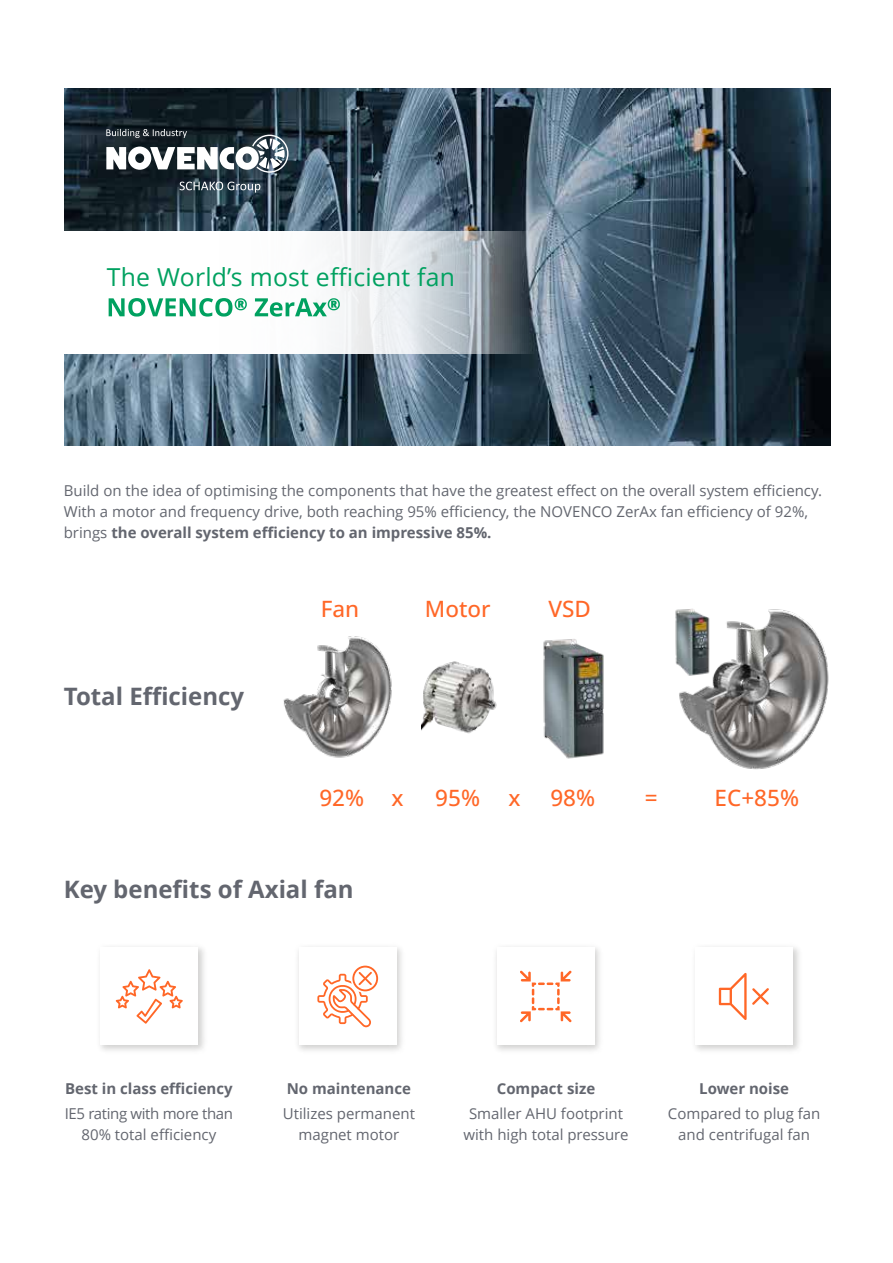
<style>
.page{position:relative;width:893px;height:1263px;background:#fff}
.page>*{position:absolute;margin:0;border:0;box-sizing:border-box;transform-origin:0 0}
.t1{font:24.75px "Open Sans";letter-spacing:.01em;color:#00a160}
.t2{font:700 24px "Open Sans";color:#63666f}
.t3{font:500 22.5px "Open Sans";color:#ff6727}
.t4{font:15px/21px "Open Sans";color:#63666f;text-align:center}
.t5{font:700 15px "Open Sans";color:#63666f}
.t6{font:15px/21px "Open Sans";letter-spacing:-.025em;color:#63666f;text-align:center}
.s1{font-weight:700}
</style>
<div class="page">
<img style="left:421px;top:661px;width:76px;height:73px">
<img style="left:283px;top:636px;width:109px;height:122px">
<img style="left:543px;top:639px;width:61px;height:120px">
<img style="left:679px;top:609px;width:150px;height:161px">
<img style="left:675px;top:608px;width:37px;height:70px">
<img style="left:65px;top:89px;width:765px;height:357px">
<svg style="left:180px;top:182px;width:80px;height:11px"></svg>
<svg style="left:106px;top:129px;width:183px;height:44px"></svg>
<svg style="left:65px;top:231px;width:520px;height:122px"></svg>
<svg style="left:109px;top:298px;width:138px;height:19px"></svg>
<svg style="left:255px;top:298px;width:85px;height:19px"></svg>
<svg style="left:116px;top:969px;width:67px;height:55px"></svg>
<svg style="left:317px;top:966px;width:61px;height:61px"></svg>
<svg style="left:520px;top:970px;width:51px;height:52px"></svg>
<svg style="left:719px;top:973px;width:50px;height:47px"></svg>
<h1 class="t1" style="left:107px;top:260px;width:350px">The World’s most efficient fan</h1>
<p class="t4" style="left:64px;top:480px;width:760px;text-align:left">Build on the idea of optimising the components that have the greatest effect on the overall system efficiency.<br>With a motor and frequency drive, both reaching 95% efficiency, the NOVENCO ZerAx fan efficiency of 92%, brings <span class="s1">the overall system efficiency to an impressive 85%.</span></p>
<h2 class="t2" style="left:64px;top:679px;width:182px">Total Efficiency</h2>
<h3 class="t3" style="left:321px;top:593px;width:40px">Fan</h3>
<h3 class="t3" style="left:425px;top:593px;width:67px">Motor</h3>
<h3 class="t3" style="left:548px;top:593px;width:44px">VSD</h3>
<h3 class="t3" style="left:319px;top:782px;width:86px">92% x</h3>
<h3 class="t3" style="left:435px;top:782px;width:46px">95%</h3>
<h3 class="t3" style="left:509px;top:782px;width:14px">x</h3>
<h3 class="t3" style="left:550px;top:782px;width:46px">98%</h3>
<h3 class="t3" style="left:645px;top:782px;width:14px">=</h3>
<h3 class="t3" style="left:715px;top:782px;width:86px">EC+85%</h3>
<h2 class="t2" style="left:64px;top:873px;width:291px">Key benefits of Axial fan</h2>
<p class="t5" style="left:65px;top:1078px;width:169px">Best in class efficiency</p>
<p class="t6" style="left:65px;top:1102px;width:170px">IE5 rating with more than<br>80% total efficiency</p>
<p class="t5" style="left:287px;top:1078px;width:126px">No maintenance</p>
<p class="t4" style="left:283px;top:1102px;width:134px">Utilizes permanent magnet motor</p>
<p class="t5" style="left:497px;top:1078px;width:100px">Compact size</p>
<p class="t4" style="left:463px;top:1102px;width:167px">Smaller AHU footprint with high total pressure</p>
<p class="t5" style="left:699px;top:1078px;width:91px">Lower noise</p>
<p class="t4" style="left:668px;top:1102px;width:154px">Compared to plug fan and centrifugal fan</p>
</div>
